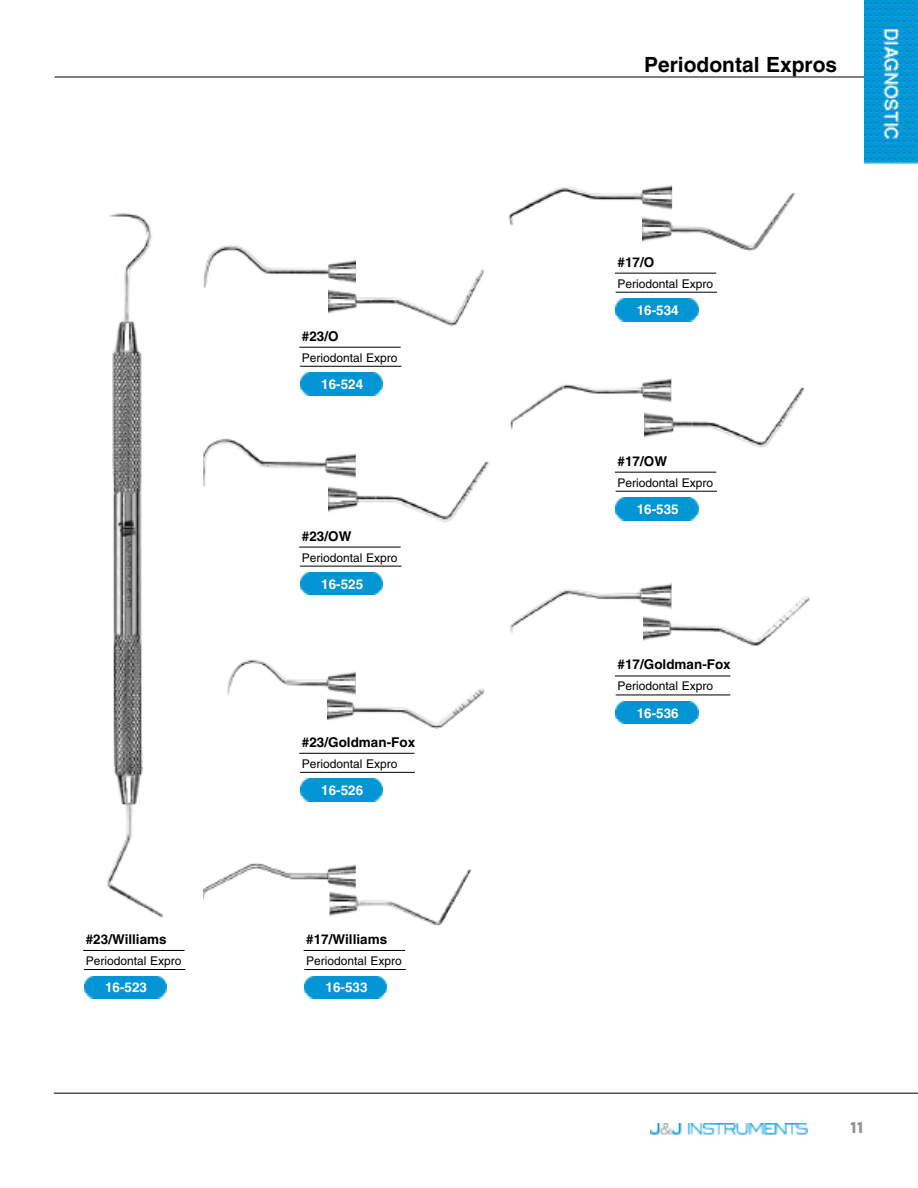
<style>
.page{position:relative;width:918px;height:1188px;background:#fff}
.page>*{position:absolute;margin:0;border:0;box-sizing:border-box;transform-origin:0 0}
.t1{font:700 21px "Helvetica";color:#000}
.t2{font:700 15px "Blair ITC Std";color:#919191}
.t3{font:700 13.5px "Helvetica";color:#000}
.t4{font:700 13.5px "Helvetica";color:#fff}
.t5{font:12px "Helvetica";color:#000}
</style>
<div class="page">
<hr style="left:55px;top:77px;width:863px;height:1px;background:#000">
<img style="left:329px;top:269px;width:155px;height:58px">
<img style="left:203px;top:245px;width:153px;height:43px">
<hr style="left:299px;top:347px;width:102px;height:1px;background:#000">
<hr style="left:300px;top:366px;width:101px;height:1px;background:#000">
<svg style="left:305px;top:372px;width:78px;height:24px"></svg>
<img style="left:300px;top:373px;width:82px;height:9px">
<img style="left:300px;top:382px;width:82px;height:13px">
<img style="left:328px;top:461px;width:161px;height:62px">
<img style="left:203px;top:438px;width:153px;height:49px">
<hr style="left:299px;top:547px;width:102px;height:1px;background:#000">
<hr style="left:300px;top:566px;width:101px;height:1px;background:#000">
<img style="left:300px;top:573px;width:82px;height:8px">
<img style="left:300px;top:581px;width:82px;height:14px">
<img style="left:328px;top:689px;width:157px;height:40px">
<hr style="left:299px;top:753px;width:115px;height:1px;background:#000">
<hr style="left:300px;top:772px;width:115px;height:1px;background:#000">
<svg style="left:305px;top:778px;width:78px;height:24px"></svg>
<img style="left:300px;top:779px;width:82px;height:9px">
<img style="left:300px;top:788px;width:82px;height:13px">
<img style="left:227px;top:659px;width:129px;height:41px">
<hr style="left:83px;top:950px;width:102px;height:1px;background:#000">
<hr style="left:84px;top:969px;width:101px;height:1px;background:#000">
<svg style="left:89px;top:981px;width:78px;height:18px"></svg>
<img style="left:84px;top:976px;width:82px;height:9px">
<img style="left:84px;top:985px;width:82px;height:13px">
<hr style="left:304px;top:950px;width:101px;height:1px;background:#000">
<hr style="left:304px;top:969px;width:102px;height:1px;background:#000">
<img style="left:305px;top:976px;width:82px;height:9px">
<img style="left:305px;top:985px;width:82px;height:13px">
<img style="left:203px;top:863px;width:153px;height:43px">
<img style="left:643px;top:186px;width:152px;height:66px">
<img style="left:508px;top:185px;width:164px;height:45px">
<hr style="left:615px;top:273px;width:101px;height:1px;background:#000">
<hr style="left:616px;top:292px;width:101px;height:1px;background:#000">
<svg style="left:615px;top:298px;width:84px;height:24px"></svg>
<img style="left:616px;top:299px;width:82px;height:9px">
<img style="left:616px;top:308px;width:82px;height:13px">
<img style="left:510px;top:378px;width:161px;height:52px">
<hr style="left:615px;top:472px;width:101px;height:1px;background:#000">
<hr style="left:616px;top:491px;width:101px;height:1px;background:#000">
<svg style="left:615px;top:497px;width:84px;height:24px"></svg>
<img style="left:616px;top:498px;width:82px;height:9px">
<img style="left:616px;top:507px;width:82px;height:13px">
<img style="left:643px;top:594px;width:167px;height:52px">
<hr style="left:615px;top:676px;width:115px;height:1px;background:#000">
<hr style="left:616px;top:695px;width:114px;height:1px;background:#000">
<img style="left:616px;top:701px;width:82px;height:9px">
<img style="left:616px;top:710px;width:82px;height:14px">
<img style="left:510px;top:583px;width:161px;height:53px">
<img style="left:107px;top:213px;width:57px;height:705px">
<img style="left:644px;top:387px;width:161px;height:61px">
<img style="left:330px;top:868px;width:142px;height:58px">
<img style="left:650px;top:1123px;width:157px;height:12px">
<hr style="left:54px;top:1093px;width:864px;height:1px;background:#000">
<img style="left:864px;top:0;width:54px;height:163px">
<p class="t3" style="left:86px;top:934px;width:82px">#23/Williams</p>
<p class="t5" style="left:86px;top:956px;width:97px">Periodontal Expro</p>
<p class="t4" style="left:105px;top:982px;width:44px">16-523</p>
<p class="t3" style="left:302px;top:331px;width:38px">#23/O</p>
<p class="t5" style="left:302px;top:353px;width:97px">Periodontal Expro</p>
<p class="t4" style="left:321px;top:379px;width:44px">16-524</p>
<p class="t3" style="left:302px;top:530px;width:51px">#23/OW</p>
<p class="t5" style="left:302px;top:553px;width:97px">Periodontal Expro</p>
<p class="t4" style="left:321px;top:579px;width:44px">16-525</p>
<p class="t3" style="left:302px;top:737px;width:115px">#23/Goldman-Fox</p>
<p class="t5" style="left:302px;top:759px;width:97px">Periodontal Expro</p>
<p class="t4" style="left:321px;top:785px;width:44px">16-526</p>
<p class="t3" style="left:306px;top:934px;width:82px">#17/Williams</p>
<p class="t5" style="left:306px;top:956px;width:97px">Periodontal Expro</p>
<p class="t4" style="left:326px;top:982px;width:44px">16-533</p>
<h1 class="t1" style="left:644px;top:56px;width:195px">Periodontal Expros</h1>
<p class="t3" style="left:618px;top:257px;width:38px">#17/O</p>
<p class="t5" style="left:618px;top:279px;width:97px">Periodontal Expro</p>
<p class="t4" style="left:637px;top:305px;width:44px">16-534</p>
<p class="t3" style="left:618px;top:456px;width:51px">#17/OW</p>
<p class="t5" style="left:618px;top:478px;width:97px">Periodontal Expro</p>
<p class="t4" style="left:637px;top:504px;width:44px">16-535</p>
<p class="t3" style="left:618px;top:659px;width:115px">#17/Goldman-Fox</p>
<p class="t5" style="left:618px;top:682px;width:97px">Periodontal Expro</p>
<p class="t4" style="left:637px;top:707px;width:44px">16-536</p>
<p class="t2" style="left:851px;top:1122px;width:15px">11</p>
</div>
